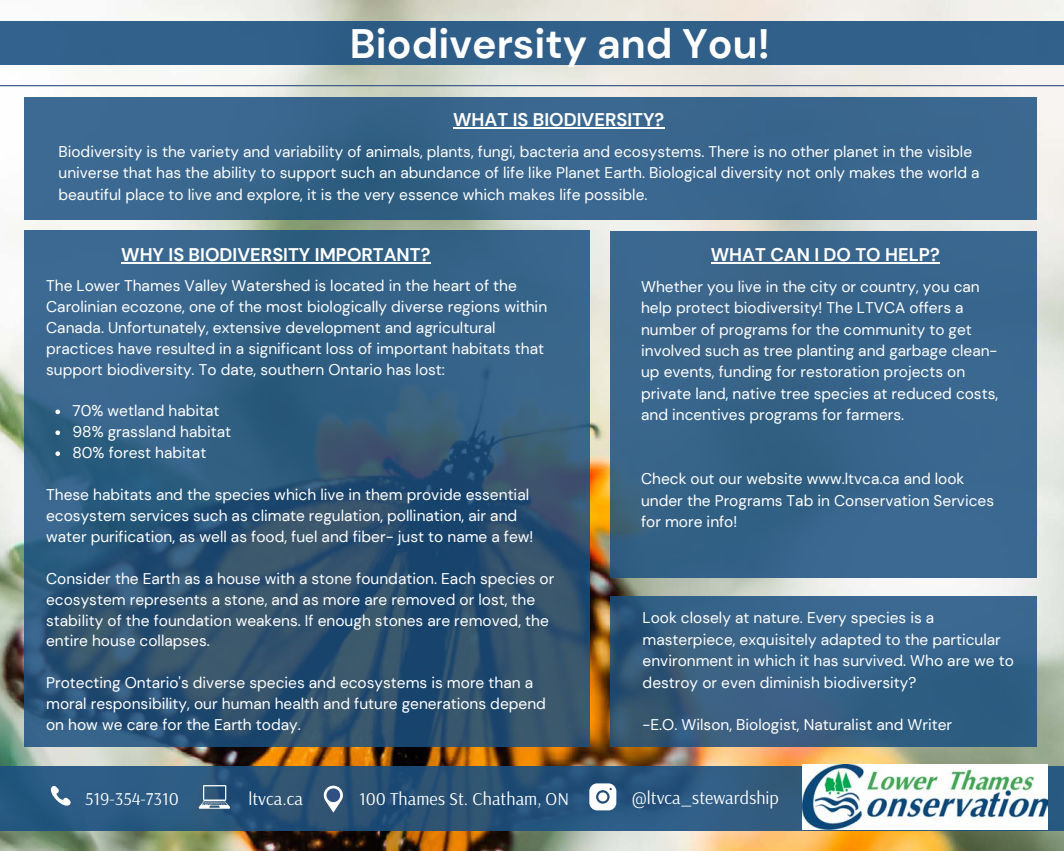
<style>
.page{position:relative;width:1064px;height:851px;background:#fff}
.page>*{position:absolute;margin:0;border:0;box-sizing:border-box;transform-origin:0 0}
.t1{font:700 40.95px "DM Sans";color:#fff}
.t2{font:700 18.3px "DM Sans";color:#fff}
.t3{font:18px "Arsenal";color:#fff}
.t4{font:15.45px/21.5px "DM Sans";color:#fff}
</style>
<div class="page">
<img style="left:0;top:0;width:1063px;height:850px">
<hr style="left:0;top:85px;width:1063px;height:1px;background:#304f82">
<div style="left:24px;top:97px;width:1012px;height:123px;background:linear-gradient(to bottom,#3a678f,#37658b)"></div>
<svg style="left:24px;top:230px;width:565px;height:517px;background:#30597a"></svg>
<div style="left:609px;top:231px;width:427px;height:347px;background:#39658c"></div>
<div style="left:0;top:21px;width:1063px;height:43px;background:#31608a"></div>
<svg style="left:0;top:766px;width:1063px;height:64px;background:#2a567c"></svg>
<img style="left:802px;top:764px;width:244px;height:65px">
<svg style="left:46px;top:785px;width:25px;height:25px"></svg>
<svg style="left:199px;top:785px;width:31px;height:23px"></svg>
<svg style="left:324px;top:785px;width:19px;height:27px"></svg>
<div style="left:326px;top:788px;width:14px;height:14px;background:#304f82;border-radius:50%"></div>
<svg style="left:589px;top:783px;width:27px;height:27px"></svg>
<svg style="left:55px;top:409px;width:5px;height:5px"></svg>
<svg style="left:55px;top:430px;width:5px;height:5px"></svg>
<svg style="left:55px;top:451px;width:5px;height:5px"></svg>
<hr style="left:453px;top:127px;width:211px;height:1px;background:#fff">
<hr style="left:121px;top:262px;width:309px;height:1px;background:#fff">
<hr style="left:710px;top:262px;width:229px;height:1px;background:#fff">
<svg style="left:609px;top:596px;width:427px;height:151px;background:#355f83"></svg>
<p class="t1" style="left:350px;top:18px;width:421px">Biodiversity and You!</p>
<p class="t2" style="left:453px;top:108px;width:213px">WHAT IS BIODIVERSITY?</p>
<p class="t4" style="left:58px;top:141px;width:922px">Biodiversity is the variety and variability of animals, plants, fungi, bacteria and ecosystems. There is no other planet in the visible universe that has the ability to support such an abundance of life like Planet Earth. Biological diversity not only makes the world a beautiful place to live and explore, it is the very essence which makes life possible.</p>
<p class="t2" style="left:121px;top:243px;width:310px">WHY IS BIODIVERSITY IMPORTANT?</p>
<p class="t4" style="left:46px;top:275px;width:502px;line-height:20.9px">The Lower Thames Valley Watershed is located in the heart of the Carolinian ecozone, one of the most biologically diverse regions within Canada. Unfortunately, extensive development and agricultural practices have resulted in a significant loss of important habitats that support biodiversity. To date, southern Ontario has lost:</p>
<p class="t4" style="left:72px;top:400px;width:148px">70% wetland habitat</p>
<p class="t4" style="left:72px;top:421px;width:160px">98% grassland habitat</p>
<p class="t4" style="left:72px;top:442px;width:135px">80% forest habitat</p>
<p class="t4" style="left:46px;top:484px;width:488px;line-height:20.9px">These habitats and the species which live in them provide essential ecosystem services such as climate regulation, pollination, air and water purification, as well as food, fuel and fiber- just to name a few!</p>
<p class="t4" style="left:46px;top:568px;width:509px;line-height:20.9px">Consider the Earth as a house with a stone foundation. Each species or ecosystem represents a stone, and as more are removed or lost, the stability of the foundation weakens. If enough stones are removed, the entire house collapses.</p>
<p class="t4" style="left:46px;top:672px;width:501px;line-height:20.9px">Protecting Ontario's diverse species and ecosystems is more than a moral responsibility, our human health and future generations depend on how we care for the Earth today.</p>
<p class="t2" style="left:710px;top:243px;width:230px">WHAT CAN I DO TO HELP?</p>
<p class="t4" style="left:641px;top:276px;width:358px">Whether you live in the city or country, you can help protect biodiversity! The LTVCA offers a number of programs for the community to get involved such as tree planting and garbage clean&shy;up events, funding for restoration projects on private land, native tree species at reduced costs, and incentives programs for farmers.</p>
<p class="t4" style="left:641px;top:468px;width:354px">Check out our website www.ltvca.ca and look under the Programs Tab in Conservation Services for more info!</p>
<p class="t4" style="left:642px;top:607px;width:372px">Look closely at nature. Every species is a masterpiece, exquisitely adapted to the particular environment in which it has survived. Who are we to destroy or even diminish biodiversity?</p>
<p class="t4" style="left:642px;top:714px;width:311px">-E.O. Wilson, Biologist, Naturalist and Writer</p>
<p class="t3" style="left:85px;top:786px;width:95px">519-354-7310</p>
<p class="t3" style="left:248px;top:786px;width:56px">ltvca.ca</p>
<p class="t3" style="left:359px;top:786px;width:211px">100 Thames St. Chatham, ON</p>
<p class="t3" style="left:631px;top:785px;width:148px">@ltvca_stewardship</p>
</div>
